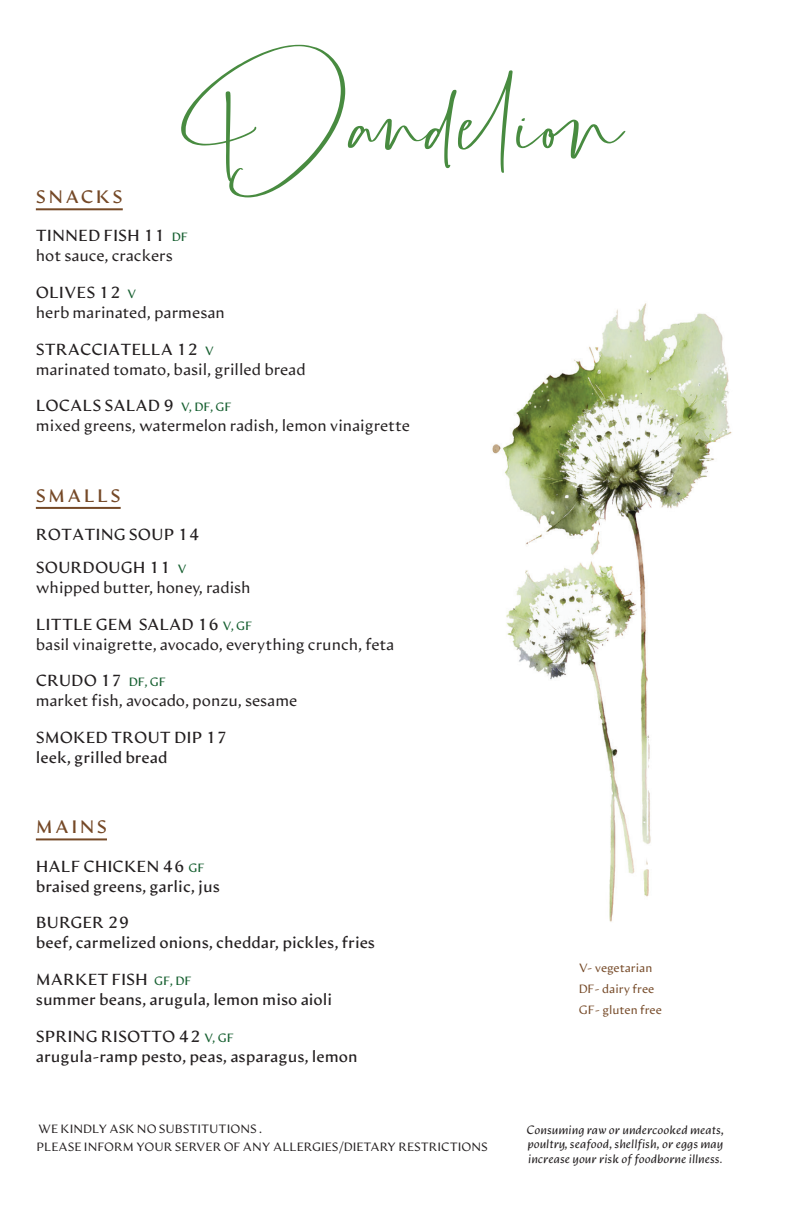
<style>
.page{position:relative;width:792px;height:1224px;background:#fff}
.page>*{position:absolute;margin:0;border:0;box-sizing:border-box;transform-origin:0 0}
.t1{font:700 18px "Artifex Hand CF";letter-spacing:.13em;color:#754927}
.t2{font:16px/20px "Artifex Hand CF";color:#231f20}
.t3{font:600 16px/20px "Artifex Hand CF";color:#231f20}
.t4{font:italic 12px/14.4px "Artifex Hand CF";color:#231f20;text-align:justify}
.t5{font:12px/17.6px "Artifex Hand CF";color:#231f20}
.t6{font:12px/21px "Artifex Hand CF";color:#754927}
.s1{font-weight:600}
.s2{font-weight:600;font-size:12px;color:#176031}
.s3{font-size:12px;color:#176031}
</style>
<div class="page">
<hr style="left:36px;top:208px;width:87px;height:2px;background:#754927">
<hr style="left:36px;top:507px;width:85px;height:2px;background:#754927">
<hr style="left:36px;top:838px;width:71px;height:2px;background:#754927">
<svg style="left:181px;top:45px;width:444px;height:152px"></svg>
<img style="left:492px;top:303px;width:240px;height:619px">
<p class="t1" style="left:36px;top:182px;width:88px">SNACKS</p>
<p class="t2" style="left:36px;top:225px;width:154px"><span class="s1">TINNED FISH 11</span> <span class="s2">DF </span>hot sauce, crackers</p>
<p class="t2" style="left:36px;top:282px;width:190px"><span class="s1">OLIVES 12</span> <span class="s2">V<br></span>herb marinated, parmesan</p>
<p class="t2" style="left:36px;top:338px;width:271px"><span class="s1">STRACCIATELLA 12</span> <span class="s2">V<br></span>marinated tomato, basil, grilled bread</p>
<p class="t2" style="left:36px;top:395px;width:376px"><span class="s1">LOCALS SALAD 9</span> <span class="s2">V, DF, GF<br></span>mixed greens, watermelon radish, lemon vinaigrette</p>
<p class="t1" style="left:36px;top:481px;width:86px">SMALLS</p>
<p class="t3" style="left:36px;top:517px;width:166px;line-height:33px">ROTATING SOUP 14<br>SOURDOUGH 11 <span class="s3">V</span></p>
<p class="t2" style="left:36px;top:576px;width:216px">whipped butter, honey, radish</p>
<p class="t2" style="left:36px;top:613px;width:360px"><span class="s1">LITTLE GEM SALAD 16</span> <span class="s2">V, GF<br></span>basil vinaigrette, avocado, everything crunch, feta</p>
<p class="t2" style="left:36px;top:670px;width:263px"><span class="s1">CRUDO 17</span> <span class="s2">DF, GF<br></span>market fish, avocado, ponzu, sesame</p>
<p class="t3" style="left:36px;top:727px;width:193px">SMOKED TROUT DIP 17 leek, grilled bread</p>
<p class="t1" style="left:36px;top:813px;width:73px">MAINS</p>
<p class="t3" style="left:36px;top:855px;width:185px">HALF CHICKEN 46 <span class="s3">GF </span>braised greens, garlic, jus</p>
<p class="t3" style="left:36px;top:912px;width:341px">BURGER 29<br>beef, carmelized onions, cheddar, pickles, fries</p>
<p class="t3" style="left:36px;top:969px;width:298px">MARKET FISH <span class="s3">GF, DF<br></span>summer beans, arugula, lemon miso aioli</p>
<p class="t3" style="left:36px;top:1025px;width:323px">SPRING RISOTTO 42 <span class="s3">V, GF<br></span>arugula-ramp pesto, peas, asparagus, lemon</p>
<p class="t5" style="left:36px;top:1120px;width:453px">WE KINDLY ASK NO SUBSTITUTIONS .<br>PLEASE INFORM YOUR SERVER OF ANY ALLERGIES/DIETARY RESTRICTIONS</p>
<p class="t6" style="left:579px;top:956px;width:85px">V- vegetarian<br>DF- dairy free<br>GF- gluten free</p>
<p class="t4" style="left:527px;top:1122px;width:199px">Consuming raw or undercooked meats, poultry, seafood, shellfish, or eggs may increase your risk of foodborne illness.</p>
</div>
